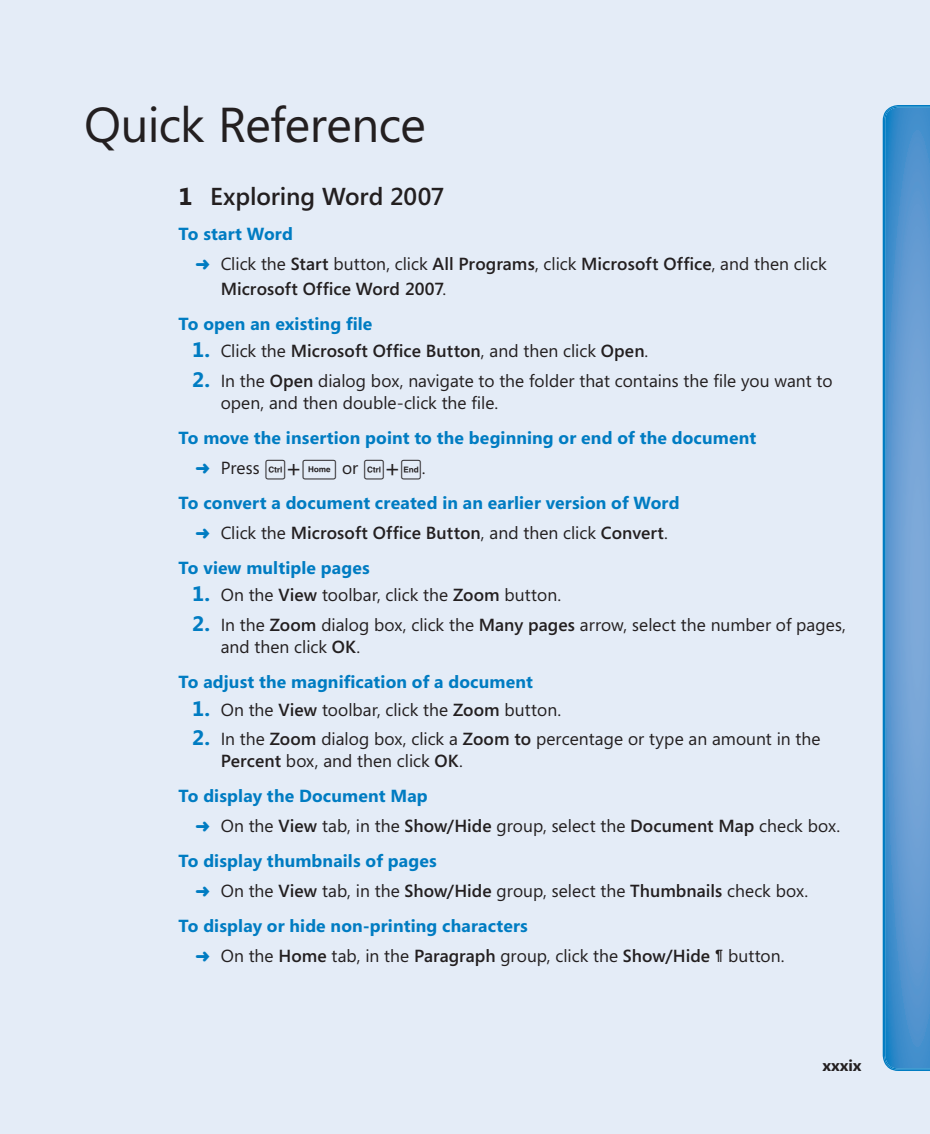
<style>
.page{position:relative;width:930px;height:1134px;background:#fff}
.page>*{position:absolute;margin:0;border:0;box-sizing:border-box;transform-origin:0 0}
.t1{font:49px "Segoe";letter-spacing:-.01em;color:#231f20}
.t2{font:600 24.5px "Segoe";letter-spacing:-.005em;color:#231f20}
.t3{font:17.5px/29.8px "Segoe";color:#231f20}
.t4{font:700 17.5px/29.8px "Segoe";letter-spacing:.005em;color:#007cc2}
.t5{font:600 17.5px/35px "Segoe";letter-spacing:.005em;color:#231f20}
.t6{font:700 15.75px "Segoe";color:#231f20}
.s1{font-weight:700}
.s2{font-weight:700;color:#007cc2}
.s3{color:#007cc2}
.s4{font-weight:600}
.s5{font-weight:400}
.s6{font-weight:700;font-size:21px;color:#007cc2}
.s7{font-weight:400;color:#231f20}
.s8{font-family:"MSP Keys";font-weight:400;font-size:24.5px;color:#231f20}
.s9{font-weight:600;color:#231f20}
</style>
<div class="page">
<div style="left:0;top:0;width:929px;height:1134px;background:#e4ecf7"></div>
<svg style="left:882px;top:105px;width:47px;height:966px"></svg>
<img style="left:883px;top:106px;width:46px;height:964px">
<h1 class="t1" style="left:84px;top:97px;width:343px">Quick Reference</h1>
<h2 class="t2" style="left:178px;top:183px;width:267px"><span class="s1">1</span> Exploring Word 2007</h2>
<p class="t3" style="left:195px;top:219px;width:632px;text-indent:-17px"><span class="s2">To start Word<br></span><span class="s3">➜</span> Click the <span class="s4">Start</span> button, click <span class="s4">All Programs</span>, click <span class="s4">Microsoft Office</span>, and then click</p>
<p class="t5" style="left:179px;top:271px;width:269px;text-indent:42px">Microsoft Office Word 2007<span class="s5">.<br></span><span class="s2">To open an existing file</span></p>
<p class="t5" style="left:192px;top:334px;width:458px"><span class="s6">1.</span> <span class="s5">Click the</span> Microsoft Office Button<span class="s5">, and then click</span> Open<span class="s5">.</span></p>
<p class="t3" style="left:220px;top:369px;width:613px;line-height:22.4px;text-indent:-29px"><span class="s6">2.</span> In the <span class="s4">Open</span> dialog box, navigate to the folder that contains the file you want to open, and then double-click the file.</p>
<p class="t4" style="left:195px;top:423px;width:562px;text-indent:-17px">To move the insertion point to the beginning or end of the document ➜ <span class="s7">Press</span> <span class="s8">H+&gt;</span> <span class="s7">or</span> <span class="s8">H+B</span><span class="s7">.</span></p>
<p class="t4" style="left:178px;top:488px;width:502px;text-align:center">To convert a document created in an earlier version of Word ➜ <span class="s7">Click the</span> <span class="s9">Microsoft Office Button</span><span class="s7">, and then click</span> <span class="s9">Convert</span><span class="s7">.</span></p>
<p class="t4" style="left:179px;top:553px;width:193px">To view multiple pages</p>
<p class="t3" style="left:192px;top:580px;width:370px"><span class="s6">1.</span> On the <span class="s4">View</span> toolbar, click the <span class="s4">Zoom</span> button.</p>
<p class="t3" style="left:220px;top:613px;width:626px;line-height:22.4px;text-indent:-29px"><span class="s6">2.</span> In the <span class="s4">Zoom</span> dialog box, click the <span class="s4">Many pages</span> arrow, select the number of pages, and then click <span class="s4">OK</span>.</p>
<p class="t4" style="left:178px;top:667px;width:356px">To adjust the magnification of a document</p>
<p class="t3" style="left:192px;top:695px;width:370px"><span class="s6">1.</span> On the <span class="s4">View</span> toolbar, click the <span class="s4">Zoom</span> button.</p>
<p class="t3" style="left:220px;top:728px;width:601px;line-height:22.4px;text-indent:-29px"><span class="s6">2.</span> In the <span class="s4">Zoom</span> dialog box, click a <span class="s4">Zoom to</span> percentage or type an amount in the<br><span class="s4">Percent</span> box, and then click <span class="s4">OK</span>.</p>
<p class="t3" style="left:195px;top:782px;width:646px;text-indent:-17px"><span class="s2">To display the Document Map<br></span><span class="s3">➜</span> On the <span class="s4">View</span> tab, in the <span class="s4">Show/Hide</span> group, select the <span class="s4">Document Map</span> check box.</p>
<p class="t3" style="left:195px;top:846px;width:614px;text-indent:-17px"><span class="s2">To display thumbnails of pages<br></span><span class="s3">➜</span> On the <span class="s4">View</span> tab, in the <span class="s4">Show/Hide</span> group, select the <span class="s4">Thumbnails</span> check box.</p>
<p class="t4" style="left:195px;top:911px;width:590px;text-indent:-17px">To display or hide non-printing characters<br>➜ <span class="s7">On the</span> <span class="s9">Home</span> <span class="s7">tab, in the</span> <span class="s9">Paragraph</span> <span class="s7">group, click the</span> <span class="s9">Show/Hide ¶</span> <span class="s7">button.</span></p>
<p class="t6" style="left:822px;top:1056px;width:41px">xxxix</p>
</div>
